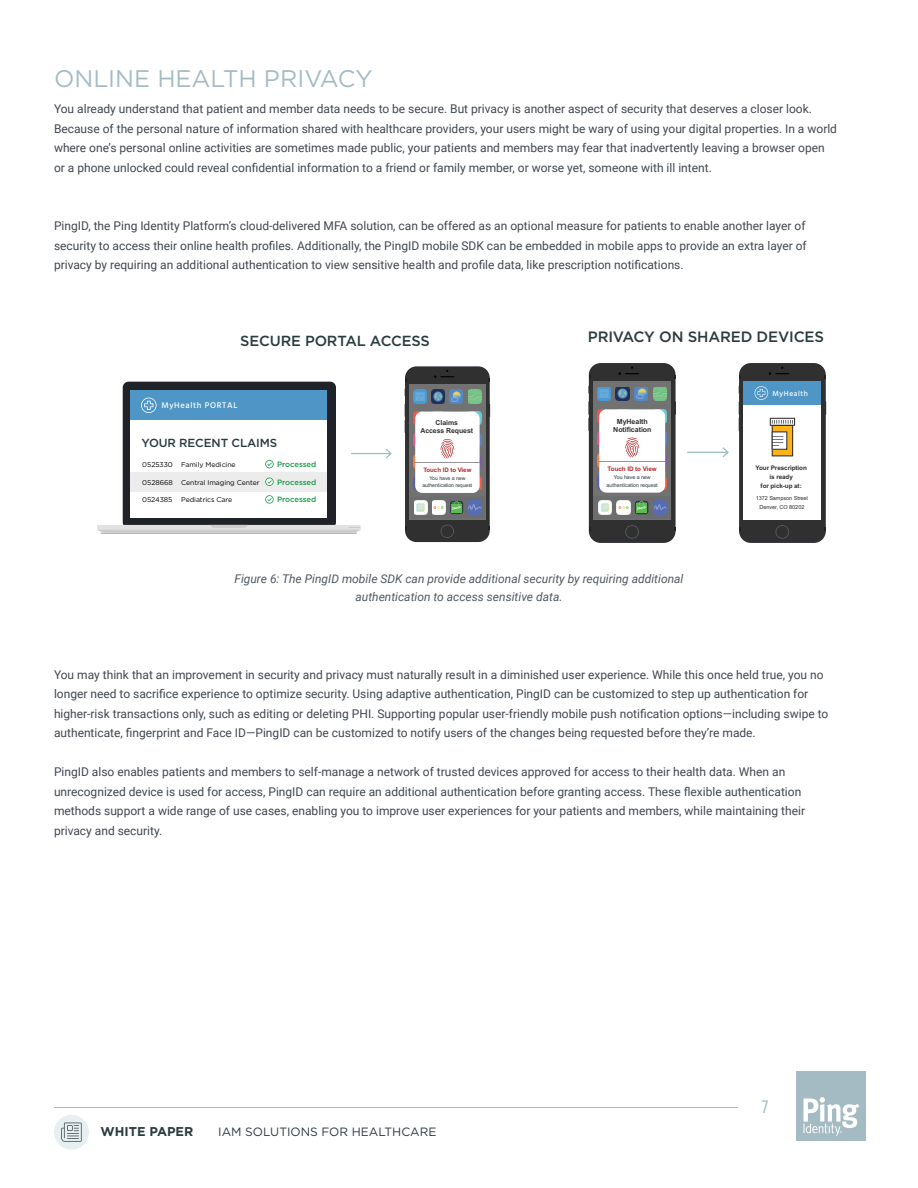
<style>
.page{position:relative;width:918px;height:1188px;background:#fff}
.page>*{position:absolute;margin:0;border:0;box-sizing:border-box;transform-origin:0 0}
.t1{font:24px "Gotham";color:#a5bbc3}
.t2{font:18px "Bebas Neue";color:#a5bbc3}
.t3{font:500 15px "Gotham";letter-spacing:-.01em;color:#2b3b3e}
.t4{font:500 14.55px "Gotham";letter-spacing:-.01em;color:#2b3b3e}
.t5{font:700 12.75px "Gotham";color:#2b3b3e}
.t6{font:12px/19.5px "Roboto";color:#40474f}
.t7{font:italic 12px/18px "Roboto";color:#4f5962;text-align:center}
.t8{font:12px "Gotham";color:#2b3b3e}
.t9{font:500 11.7px "Gotham";letter-spacing:-.01em;color:#2b3b3e}
.t10{font:500 8.4px "Hind";letter-spacing:.075em;color:#fff}
.t11{font:500 7.65px "Gotham";letter-spacing:-.01em;color:#1a9b48}
.t12{font:500 7.5px "Hind";letter-spacing:.075em;color:#fff}
.t13{font:700 7.05px/7.9px "Arial";letter-spacing:-.01em;color:#303030;text-align:center}
.t14{font:6.9px "Gotham";letter-spacing:-.01em;color:#000}
.t15{font:700 6.9px/7.6px "Arial";letter-spacing:-.01em;color:#303030;text-align:center}
.t16{font:700 6.3px/8.7px "Arial";letter-spacing:-.01em;color:#303030;text-align:center}
.t17{font:700 6.3px "Arial";letter-spacing:-.01em;color:#b32a2d}
.t18{font:700 6.15px "Arial";letter-spacing:-.01em;color:#b32a2d}
.t19{font:5.55px/8.7px "Arial";letter-spacing:-.01em;color:#303030;text-align:center}
.t20{font:5.25px/7.4px "Arial";letter-spacing:-.01em;color:#2b3b3e;text-align:center}
</style>
<div class="page">
<div style="left:54px;top:1115px;width:35px;height:35px;background:#e7eff1;border-radius:50%"></div>
<hr style="left:54px;top:1107px;width:684px;height:1px;background:#a2b8c4">
<div style="left:796px;top:1071px;width:69px;height:70px;background:#a5bbc3"></div>
<svg style="left:803px;top:1097px;width:56px;height:39px"></svg>
<svg style="left:61px;top:1123px;width:21px;height:19px"></svg>
<div style="left:123px;top:382px;width:213px;height:146px;background:#1f2227;border-radius:6px"></div>
<svg style="left:97px;top:525px;width:264px;height:9px;background:#d4d4d4"></svg>
<div style="left:130px;top:390px;width:197px;height:127px;background:#fff"></div>
<div style="left:130px;top:390px;width:197px;height:30px;background:#4f96c6"></div>
<div style="left:130px;top:472px;width:197px;height:19px;background:#edeced"></div>
<svg style="left:141px;top:398px;width:16px;height:15px"></svg>
<svg style="left:265px;top:460px;width:9px;height:8px"></svg>
<svg style="left:265px;top:478px;width:9px;height:8px"></svg>
<svg style="left:265px;top:495px;width:9px;height:9px"></svg>
<svg style="left:405px;top:366px;width:85px;height:176px"></svg>
<div style="left:406px;top:367px;width:83px;height:174px;background:#303030;border-radius:11px"></div>
<svg style="left:441px;top:525px;width:13px;height:13px"></svg>
<svg style="left:489px;top:404px;width:1px;height:13px"></svg>
<svg style="left:405px;top:404px;width:1px;height:29px"></svg>
<svg style="left:434px;top:370px;width:20px;height:8px"></svg>
<div style="left:409px;top:384px;width:76px;height:136px;background:#727273"></div>
<svg style="left:479px;top:477px;width:2px;height:13px"></svg>
<svg style="left:413px;top:477px;width:3px;height:13px"></svg>
<svg style="left:413px;top:455px;width:2px;height:13px"></svg>
<svg style="left:413px;top:433px;width:2px;height:13px"></svg>
<svg style="left:476px;top:412px;width:5px;height:13px"></svg>
<svg style="left:413px;top:412px;width:6px;height:13px"></svg>
<svg style="left:450px;top:390px;width:31px;height:13px"></svg>
<img style="left:431px;top:390px;width:14px;height:13px">
<svg style="left:413px;top:390px;width:13px;height:13px"></svg>
<svg style="left:414px;top:500px;width:68px;height:15px"></svg>
<div style="left:415px;top:412px;width:65px;height:81px;background:#fff;border-radius:7px"></div>
<svg style="left:441px;top:433px;width:40px;height:35px"></svg>
<hr style="left:415px;top:462px;width:65px;height:1px;background:#939598">
<hr style="left:351px;top:453px;width:40px;height:1px;background:#99bbbd">
<svg style="left:386px;top:449px;width:6px;height:9px"></svg>
<svg style="left:739px;top:363px;width:87px;height:180px"></svg>
<div style="left:740px;top:364px;width:85px;height:178px;background:#303030;border-radius:11px"></div>
<svg style="left:776px;top:525px;width:13px;height:14px"></svg>
<svg style="left:825px;top:401px;width:1px;height:14px"></svg>
<svg style="left:739px;top:401px;width:1px;height:30px"></svg>
<svg style="left:769px;top:367px;width:20px;height:8px"></svg>
<div style="left:743px;top:381px;width:78px;height:24px;background:#4f96c6"></div>
<div style="left:743px;top:406px;width:78px;height:114px;background:#fff"></div>
<svg style="left:589px;top:363px;width:87px;height:180px"></svg>
<div style="left:590px;top:364px;width:85px;height:178px;background:#303030;border-radius:11px"></div>
<svg style="left:625px;top:525px;width:14px;height:14px"></svg>
<svg style="left:588px;top:386px;width:2px;height:8px"></svg>
<svg style="left:675px;top:401px;width:1px;height:14px"></svg>
<svg style="left:588px;top:401px;width:2px;height:30px"></svg>
<svg style="left:619px;top:367px;width:20px;height:8px"></svg>
<div style="left:593px;top:381px;width:78px;height:139px;background:#727273"></div>
<img style="left:665px;top:454px;width:2px;height:13px">
<img style="left:664px;top:476px;width:3px;height:14px">
<img style="left:597px;top:476px;width:3px;height:13px">
<img style="left:597px;top:454px;width:2px;height:13px">
<img style="left:597px;top:432px;width:2px;height:13px">
<img style="left:665px;top:432px;width:2px;height:13px">
<img style="left:660px;top:409px;width:7px;height:14px">
<img style="left:597px;top:409px;width:7px;height:14px">
<img style="left:653px;top:387px;width:14px;height:14px">
<img style="left:635px;top:387px;width:13px;height:14px">
<img style="left:616px;top:387px;width:13px;height:14px">
<img style="left:597px;top:387px;width:14px;height:14px">
<svg style="left:598px;top:500px;width:69px;height:15px"></svg>
<div style="left:599px;top:409px;width:66px;height:84px;background:#fff;border-radius:7px"></div>
<svg style="left:625px;top:437px;width:15px;height:21px"></svg>
<hr style="left:599px;top:461px;width:66px;height:1px;background:#939598">
<svg style="left:755px;top:386px;width:13px;height:14px"></svg>
<svg style="left:770px;top:418px;width:25px;height:38px"></svg>
<hr style="left:687px;top:452px;width:41px;height:1px;background:#99bbbd">
<svg style="left:723px;top:447px;width:6px;height:10px"></svg>
<h1 class="t1" style="left:54px;top:63px;width:320px">ONLINE HEALTH PRIVACY</h1>
<p class="t6" style="left:54px;top:99px;width:785px">You already understand that patient and member data needs to be secure. But privacy is another aspect of security that deserves a closer look.<br>Because of the personal nature of information shared with healthcare providers, your users might be wary of using your digital properties. In a world where one’s personal online activities are sometimes made public, your patients and members may fear that inadvertently leaving a browser open or a phone unlocked could reveal confidential information to a friend or family member, or worse yet, someone with ill intent.</p>
<p class="t6" style="left:54px;top:216px;width:754px;text-align:justify">PingID, the Ping Identity Platform’s cloud-delivered MFA solution, can be offered as an optional measure for patients to enable another layer of security to access their online health profiles. Additionally, the PingID mobile SDK can be embedded in mobile apps to provide an extra layer of privacy by requiring an additional authentication to view sensitive health and profile data, like prescription notifications.</p>
<p class="t4" style="left:240px;top:331px;width:191px">SECURE PORTAL ACCESS</p>
<p class="t3" style="left:588px;top:327px;width:238px">PRIVACY ON SHARED DEVICES</p>
<p class="t12" style="left:772px;top:388px;width:37px">MyHealth</p>
<p class="t10" style="left:161px;top:400px;width:78px">MyHealth PORTAL</p>
<p class="t9" style="left:141px;top:435px;width:137px">YOUR RECENT CLAIMS</p>
<p class="t15" style="left:421px;top:419px;width:54px">Claims<br>Access Request</p>
<p class="t13" style="left:613px;top:417px;width:40px">MyHealth<br>Notification</p>
<p class="t14" style="left:142px;top:460px;width:95px">0525330 Family Medicine</p>
<p class="t14" style="left:142px;top:478px;width:32px">0528668</p>
<p class="t14" style="left:142px;top:495px;width:32px">0524385</p>
<p class="t14" style="left:181px;top:478px;width:80px">Central Imaging Center</p>
<p class="t14" style="left:181px;top:495px;width:52px">Pediatrics Care</p>
<p class="t11" style="left:277px;top:459px;width:40px">Processed</p>
<p class="t11" style="left:277px;top:477px;width:40px">Processed</p>
<p class="t11" style="left:277px;top:495px;width:40px">Processed</p>
<p class="t18" style="left:423px;top:466px;width:50px">Touch ID to View</p>
<p class="t20" style="left:422px;top:474px;width:51px">You have a new authentication request</p>
<p class="t17" style="left:608px;top:465px;width:51px">Touch ID to View</p>
<p class="t20" style="left:607px;top:473px;width:53px">You have a new authentication request</p>
<p class="t16" style="left:756px;top:464px;width:53px">Your Prescription is ready<br>for pick-up at:</p>
<p class="t19" style="left:756px;top:494px;width:54px">1372 Sampson Street<br>Denver, CO 80202</p>
<p class="t7" style="left:235px;top:569px;width:450px">Figure 6: The PingID mobile SDK can provide additional security by requiring additional authentication to access sensitive data.</p>
<p class="t6" style="left:54px;top:665px;width:776px">You may think that an improvement in security and privacy must naturally result in a diminished user experience. While this once held true, you no longer need to sacrifice experience to optimize security. Using adaptive authentication, PingID can be customized to step up authentication for higher-risk transactions only, such as editing or deleting PHI. Supporting popular user-friendly mobile push notification options—including swipe to authenticate, fingerprint and Face ID—PingID can be customized to notify users of the changes being requested before they’re made.</p>
<p class="t6" style="left:54px;top:762px;width:753px">PingID also enables patients and members to self-manage a network of trusted devices approved for access to their health data. When an unrecognized device is used for access, PingID can require an additional authentication before granting access. These flexible authentication methods support a wide range of use cases, enabling you to improve user experiences for your patients and members, while maintaining their privacy and security.</p>
<p class="t5" style="left:100px;top:1123px;width:94px">WHITE PAPER</p>
<p class="t8" style="left:218px;top:1124px;width:220px">IAM SOLUTIONS FOR HEALTHCARE</p>
<h2 class="t2" style="left:762px;top:1097px;width:8px">7</h2>
</div>
